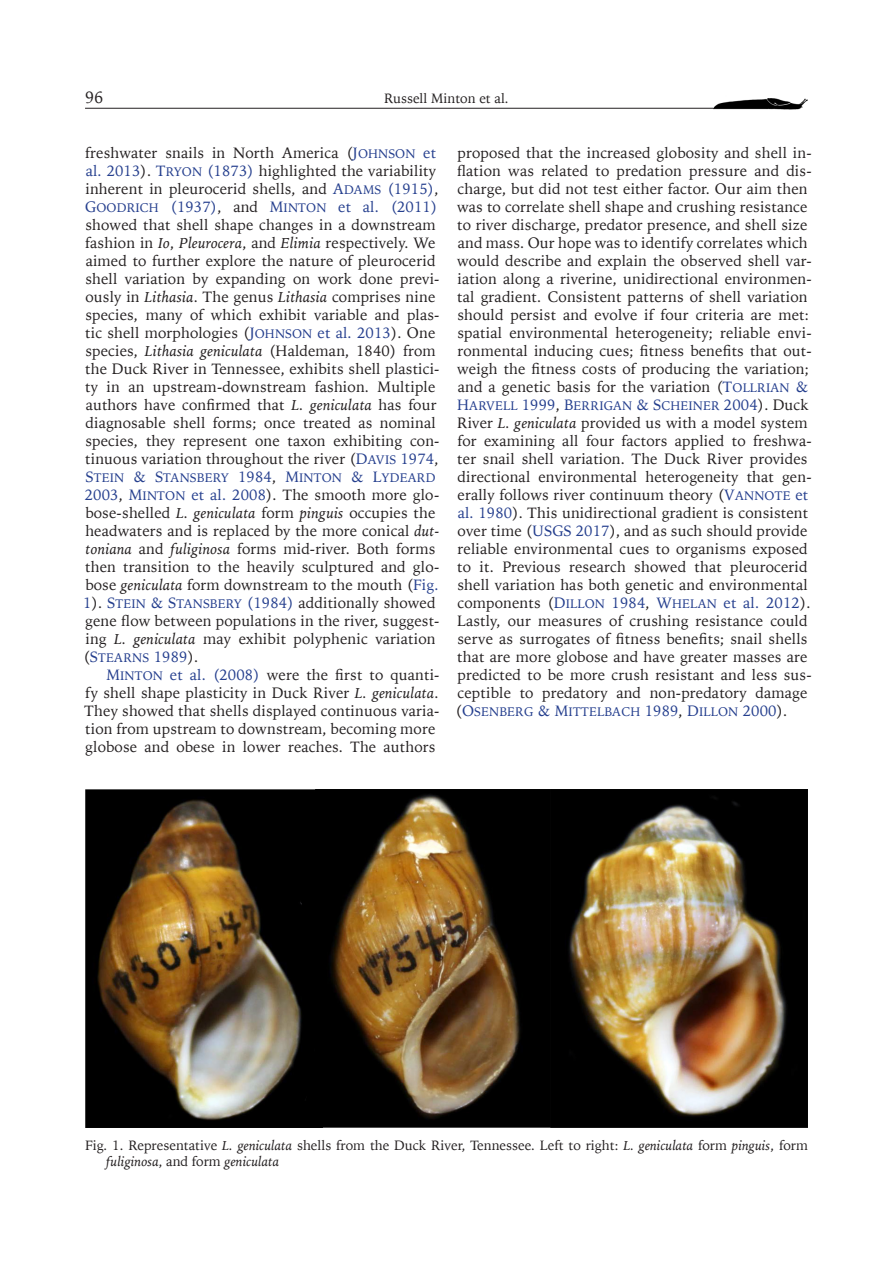
<style>
.page{position:relative;width:893px;height:1263px;background:#fff}
.page>*{position:absolute;margin:0;border:0;box-sizing:border-box;transform-origin:0 0}
.Pagina{font:16.5px "Iowan Old St EU";color:#231f20}
.t1{font:15px/18px "Iowan Old St EU";letter-spacing:.01em;color:#231f20}
.Tytuł_ryciny_tabeli{font:13.5px/16.2px "Iowan Old St EU";color:#231f20}
.Pagina-2{font:13.5px "Iowan Old St EU";color:#231f20}
.t2{font:12.45px "Iowan Old St EU Normal SC830";letter-spacing:.01em;color:#253f8e}
.s1{font-family:"Iowan Old St EU Normal SC830";color:#253f8e}
.s2{font-family:"Iowan Old St EU Normal SC830";font-size:12.45px;color:#253f8e}
.s3{color:#253f8e}
.s4{font-family:"Iowan Old St EU Normal SC830"}
.s5{font-size:15px}
.s6{font-style:italic}
.s7{font-size:15px;color:#231f20}
.s8{font-family:"Iowan Old St EU";font-size:15px;color:#231f20}
.s9{font-family:"Iowan Old St EU";font-size:15px}
</style>
<div class="page">
<hr style="left:85px;top:108px;width:706px;height:1px;background:#231f20">
<img style="left:714px;top:98px;width:93px;height:12px">
<img style="left:85px;top:790px;width:723px;height:337px">
<p class="Pagina" style="left:85px;top:87px;width:20px">96</p>
<p class="Pagina-2" style="left:384px;top:90px;width:126px">Russell Minton et al.</p>
<p class="t1" style="left:85px;top:144px;width:355px">freshwater snails in North America (<span class="s1">J</span><span class="s2">OHNSON</span> <span class="s3">et al. 2013</span>). <span class="s1">T</span><span class="s2">RYON</span> <span class="s3">(1873)</span> highlighted the variability inherent in pleurocerid shells, and <span class="s1">A</span><span class="s2">DAMS</span> <span class="s1">(1915)</span><span class="s4">,</span></p>
<p class="t2" style="left:85px;top:200px;width:65px"><span class="s5">G</span>OODRICH</p>
<p class="t1" style="left:85px;top:198px;width:356px;text-indent:85px"><span class="s3">(1937)</span>, and <span class="s1">M</span><span class="s2">INTON</span> <span class="s3">et al. (2011) </span>showed that shell shape changes in a downstream fashion in <span class="s6">Io</span>, <span class="s6">Pleurocera</span>, and <span class="s6">Elimia</span> respectively. We aimed to further explore the nature of pleurocerid shell variation by expanding on work done previ&shy;ously in <span class="s6">Lithasia</span>. The genus <span class="s6">Lithasia</span> comprises nine species, many of which exhibit variable and plas&shy;tic shell morphologies (<span class="s1">J</span><span class="s2">OHNSON</span> <span class="s3">et al. 2013</span>). One species, <span class="s6">Lithasia geniculata</span> (Haldeman, 1840) from the Duck River in Tennessee, exhibits shell plastici&shy;ty in an upstream-downstream fashion. Multiple authors have confirmed that <span class="s6">L. geniculata</span> has four diagnosable shell forms; once treated as nominal species, they represent one taxon exhibiting con&shy;tinuous variation throughout the river (<span class="s1">D</span><span class="s2">AVIS</span> <span class="s1">1974</span><span class="s4">,</span></p>
<p class="t2" style="left:86px;top:470px;width:351px"><span class="s5">S</span>TEIN <span class="s5">&amp; S</span>TANSBERY <span class="s5">1984</span><span class="s7">,</span> <span class="s5">M</span>INTON <span class="s5">&amp; L</span>YDEARD</p>
<p class="t1" style="left:83px;top:486px;width:358px"><span class="s1">2003</span><span class="s4">,</span> <span class="s1">M</span><span class="s2">INTON</span> <span class="s3">et al. 2008</span>). The smooth more glo&shy;bose-shelled <span class="s6">L. geniculata</span> form <span class="s6">pinguis</span> occupies the headwaters and is replaced by the more conical <span class="s6">dut&shy;toniana</span> and <span class="s6">fuliginosa</span> forms mid-river. Both forms then transition to the heavily sculptured and glo&shy;bose <span class="s6">geniculata</span> form downstream to the mouth (<span class="s3">Fig.<br>1</span>). <span class="s1">S</span><span class="s2">TEIN</span> <span class="s1">&amp; S</span><span class="s2">TANSBERY</span> <span class="s3">(1984)</span> additionally showed gene flow between populations in the river, suggest&shy;ing <span class="s6">L. geniculata</span> may exhibit polyphenic variation</p>
<p class="t2" style="left:84px;top:650px;width:116px"><span class="s8">(</span><span class="s5">S</span>TEARNS <span class="s9">1989</span><span class="s8">).</span></p>
<p class="t1" style="left:85px;top:666px;width:356px;text-indent:22px"><span class="s1">M</span><span class="s2">INTON</span> <span class="s3">et al. (2008)</span> were the first to quanti&shy;fy shell shape plasticity in Duck River <span class="s6">L. geniculata</span>.<br>They showed that shells displayed continuous varia&shy;tion from upstream to downstream, becoming more globose and obese in lower reaches. The authors</p>
<p class="t1" style="left:457px;top:144px;width:356px">proposed that the increased globosity and shell in&shy;flation was related to predation pressure and dis&shy;charge, but did not test either factor. Our aim then was to correlate shell shape and crushing resistance to river discharge, predator presence, and shell size and mass. Our hope was to identify correlates which would describe and explain the observed shell var&shy;iation along a riverine, unidirectional environmen&shy;tal gradient. Consistent patterns of shell variation should persist and evolve if four criteria are met: spatial environmental heterogeneity; reliable envi&shy;ronmental inducing cues; fitness benefits that out&shy;weigh the fitness costs of producing the variation; and a genetic basis for the variation (<span class="s1">T</span><span class="s2">OLLRIAN</span> <span class="s1">&amp;</span></p>
<p class="t2" style="left:457px;top:398px;width:353px"><span class="s5">H</span>ARVELL <span class="s5">1999</span><span class="s7">,</span> <span class="s5">B</span>ERRIGAN <span class="s5">&amp; S</span>CHEINER <span class="s9">2004</span><span class="s8">). Duck</span></p>
<p class="t1" style="left:457px;top:414px;width:356px">River <span class="s6">L. geniculata</span> provided us with a model system for examining all four factors applied to freshwa&shy;ter snail shell variation. The Duck River provides directional environmental heterogeneity that gen&shy;erally follows river continuum theory (<span class="s1">V</span><span class="s2">ANNOTE</span> <span class="s3">et al. 1980</span>). This unidirectional gradient is consistent over time (<span class="s3">USGS 2017</span>), and as such should provide reliable environmental cues to organisms exposed to it. Previous research showed that pleurocerid shell variation has both genetic and environmental components (<span class="s1">D</span><span class="s2">ILLON</span> <span class="s1">1984</span><span class="s4">,</span> <span class="s1">W</span><span class="s2">HELAN</span> <span class="s3">et al. 2012</span>).<br>Lastly, our measures of crushing resistance could serve as surrogates of fitness benefits; snail shells that are more globose and have greater masses are predicted to be more crush resistant and less sus&shy;ceptible to predatory and non-predatory damage</p>
<p class="t2" style="left:456px;top:704px;width:333px"><span class="s8">(</span><span class="s5">O</span>SENBERG <span class="s5">&amp; M</span>ITTELBACH <span class="s5">1989</span><span class="s7">,</span> <span class="s5">D</span>ILLON <span class="s9">2000</span><span class="s8">).</span></p>
<p class="Tytuł_ryciny_tabeli" style="left:106px;top:1138px;width:703px;text-indent:-21px">Fig. 1. Representative <span class="s6">L. geniculata</span> shells from the Duck River, Tennessee. Left to right: <span class="s6">L. geniculata</span> form <span class="s6">pinguis</span>, form <span class="s6">fuliginosa</span>, and form <span class="s6">geniculata</span></p>
</div>
